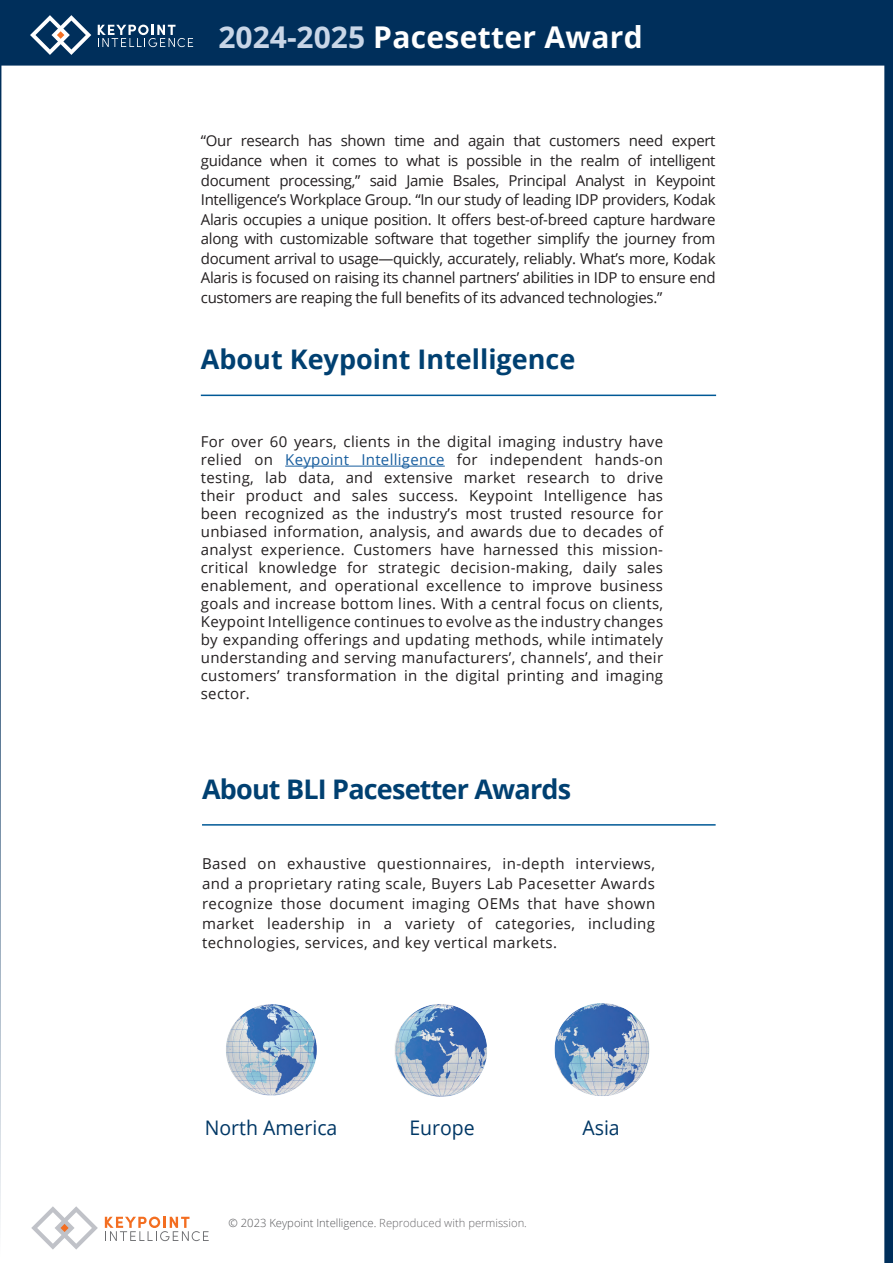
<style>
.page{position:relative;width:893px;height:1263px;background:#002f5b}
.page>*{position:absolute;margin:0;border:0;box-sizing:border-box;transform-origin:0 0}
.CCR_Table_Body{font:700 30px "Open Sans";letter-spacing:.01em;color:#fff}
.DIR_POY_ABOUT_PICKS{font:700 27px "Open Sans";color:#004071}
.DIR_POY_ABOUT_PICKS-2{font:700 27px "Open Sans";letter-spacing:-.03em;color:#004071}
.t1{font:20.1px "Open Sans";color:#003765}
.Picks_text{font:15px/19.5px "Open Sans";letter-spacing:.005em;color:#231f20;text-align:justify}
.DIR_POY_BODY{font:15px/18px "Open Sans";letter-spacing:.02em;color:#231f20;text-align:justify}
.t2{font:300 11.25px "Open Sans";color:#555659}
.s1{color:#c9d6e7}
.s2{color:#175d9e}
.s3{color:#68676a}
</style>
<div class="page">
<div style="left:0;top:66px;width:884px;height:1197px;background:#fff"></div>
<svg style="left:30px;top:15px;width:61px;height:40px"></svg>
<svg style="left:98px;top:25px;width:95px;height:22px"></svg>
<hr style="left:201px;top:395px;width:515px;height:1px;background:#005996">
<hr style="left:285px;top:466px;width:160px;height:1px;background:#175d9e">
<hr style="left:202px;top:824px;width:514px;height:2px;background:#005996">
<img style="left:224px;top:1000px;width:94px;height:105px">
<img style="left:395px;top:998px;width:94px;height:107px">
<img style="left:550px;top:998px;width:102px;height:107px">
<svg style="left:31px;top:1206px;width:67px;height:43px;background:#ecebec"></svg>
<svg style="left:105px;top:1216px;width:104px;height:25px;background:#f0dbcf"></svg>
<p class="CCR_Table_Body" style="left:218px;top:15px;width:426px"><span class="s1">2024-2025</span> Pacesetter Award</p>
<p class="Picks_text" style="left:201px;top:131px;width:516px">“Our research has shown time and again that customers need expert guidance when it comes to what is possible in the realm of intelligent document processing,” said Jamie Bsales, Principal Analyst in Keypoint Intelligence’s Workplace Group. “In our study of leading IDP providers, Kodak Alaris occupies a unique position. It offers best-of-breed capture hardware along with customizable software that together simplify the journey from document arrival to usage—quickly, accurately, reliably. What’s more, Kodak Alaris is focused on raising its channel partners’ abilities in IDP to ensure end customers are reaping the full benefits of its advanced technologies.”</p>
<p class="DIR_POY_ABOUT_PICKS" style="left:201px;top:340px;width:376px">About Keypoint Intelligence</p>
<p class="DIR_POY_BODY" style="left:201px;top:432px;width:464px">For over 60 years, clients in the digital imaging industry have relied on <span class="s2">Keypoint Intelligence</span> for independent hands-on testing, lab data, and extensive market research to drive their product and sales success. Keypoint Intelligence has been recognized as the industry’s most trusted resource for unbiased information, analysis, and awards due to decades of analyst experience. Customers have harnessed this mission&shy;critical knowledge for strategic decision-making, daily sales enablement, and operational excellence to improve business goals and increase bottom lines. With a central focus on clients, Keypoint Intelligence continues to evolve as the industry changes by expanding offerings and updating methods, while intimately understanding and serving manufacturers’, channels’, and their customers’ transformation in the digital printing and imaging sector.</p>
<p class="DIR_POY_ABOUT_PICKS-2" style="left:202px;top:770px;width:371px">About BLI Pacesetter Awards</p>
<p class="Picks_text" style="left:202px;top:853px;width:455px">Based on exhaustive questionnaires, in-depth interviews, and a proprietary rating scale, Buyers Lab Pacesetter Awards recognize those document imaging OEMs that have shown market leadership in a variety of categories, including technologies, services, and key vertical markets.</p>
<p class="t1" style="left:205px;top:1114px;width:134px">North America</p>
<p class="t1" style="left:409px;top:1114px;width:67px">Europe</p>
<p class="t1" style="left:582px;top:1114px;width:39px">Asia</p>
<p class="t2" style="left:229px;top:1215px;width:300px">© 2023 Keypoint Intelligence. <span class="s3">Reproduced with permission.</span></p>
</div>
